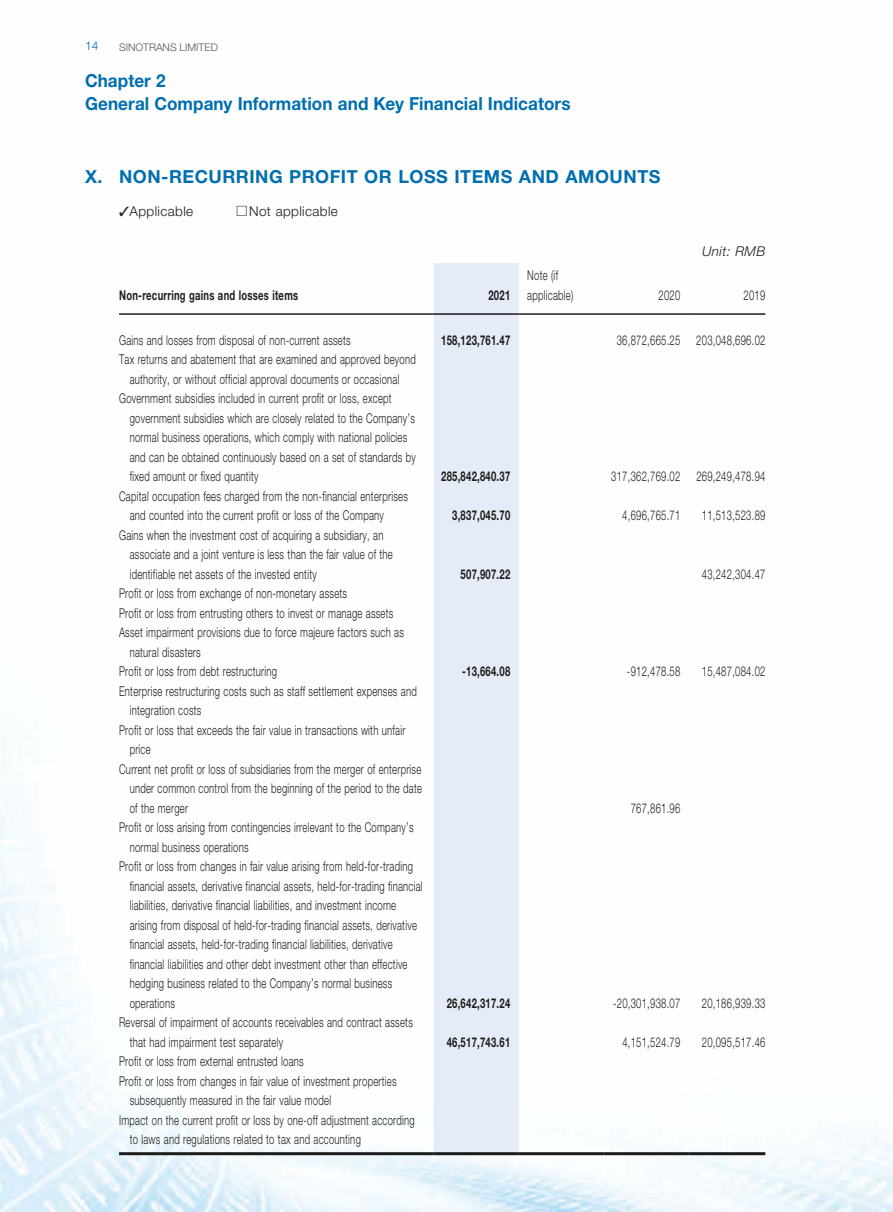
<style>
.page{position:relative;width:893px;height:1212px;background:#fff}
.page>*{position:absolute;margin:0;border:0;box-sizing:border-box;transform-origin:0 0}
.t1{font:700 18px/22.5px "Helvetica Neue LT Std";letter-spacing:.005em;color:#006eaf;scale:.95 1}
.t2{font:700 18px "Helvetica Neue LT Std";letter-spacing:.03em;color:#006eaf}
.t3{font:300 13.5px/19.5px "Helvetica Neue LT Std";letter-spacing:.03em;color:#1c1c1b;scale:.7 1}
.t4{font:700 13.5px "Helvetica Neue LT Std";letter-spacing:.03em;color:#1c1c1b;scale:.7 1}
.t5{font:300 13.5px "Helvetica Neue LT Std";letter-spacing:.03em;color:#1c1c1b}
.t6{font:italic 300 13.5px "Helvetica Neue LT Std";letter-spacing:.03em;color:#1c1c1b}
.t7{font:300 12px "Helvetica Neue LT Std";color:#006eaf}
.t8{font:300 10.5px "Helvetica Neue LT Std";color:#575756}
.s1{font-family:"M Hei HK"}
</style>
<div class="page">
<img style="left:0;top:313px;width:893px;height:899px">
<div style="left:434px;top:263px;width:85px;height:889px;background:#e5ecf7"></div>
<hr style="left:119px;top:313px;width:315px;height:2px;background:#1c1c1b">
<hr style="left:434px;top:313px;width:85px;height:2px;background:#1c1c1b">
<hr style="left:519px;top:313px;width:85px;height:2px;background:#1c1c1b">
<hr style="left:604px;top:313px;width:85px;height:2px;background:#1c1c1b">
<hr style="left:689px;top:313px;width:76px;height:2px;background:#1c1c1b">
<hr style="left:119px;top:1152px;width:315px;height:3px;background:#1c1c1b">
<hr style="left:434px;top:1152px;width:85px;height:3px;background:#1c1c1b">
<hr style="left:519px;top:1152px;width:85px;height:3px;background:#1c1c1b">
<hr style="left:604px;top:1152px;width:85px;height:3px;background:#1c1c1b">
<hr style="left:689px;top:1152px;width:76px;height:3px;background:#1c1c1b">
<p class="t7" style="left:85px;top:39px;width:15px">14</p>
<p class="t8" style="left:119px;top:40px;width:100px">SINOTRANS LIMITED</p>
<h1 class="t1" style="left:85px;top:69px;width:513px">Chapter 2<br>General Company Information and Key Financial Indicators</h1>
<h1 class="t2" style="left:85px;top:165px;width:577px">X. NON-RECURRING PROFIT OR LOSS ITEMS AND AMOUNTS</h1>
<p class="t5" style="left:119px;top:203px;width:76px">✓Applicable</p>
<p class="t5" style="left:235px;top:203px;width:104px"><span class="s1">□</span>Not applicable</p>
<p class="t6" style="left:702px;top:244px;width:65px">Unit: RMB</p>
<p class="t4" style="left:119px;top:287px;width:257px">Non-recurring gains and losses items</p>
<p class="t4" style="left:488px;top:287px;width:33px">2021</p>
<p class="t3" style="left:527px;top:265px;width:67px">Note (if applicable)</p>
<p class="t3" style="left:659px;top:285px;width:33px">2020</p>
<p class="t3" style="left:744px;top:285px;width:33px">2019</p>
<p class="t3" style="left:119px;top:330px;width:332px">Gains and losses from disposal of non-current assets</p>
<p class="t4" style="left:441px;top:332px;width:100px">158,123,761.47</p>
<p class="t3" style="left:617px;top:330px;width:214px">36,872,665.25 203,048,696.02</p>
<p class="t3" style="left:119px;top:349px;width:425px">Tax returns and abatement that are examined and approved beyond</p>
<p class="t3" style="left:130px;top:369px;width:387px">authority, or without official approval documents or occasional</p>
<p class="t3" style="left:119px;top:388px;width:391px">Government subsidies included in current profit or loss, except</p>
<p class="t3" style="left:130px;top:408px;width:409px">government subsidies which are closely related to the Company’s</p>
<p class="t3" style="left:130px;top:427px;width:398px">normal business operations, which comply with national policies</p>
<p class="t3" style="left:130px;top:447px;width:410px">and can be obtained continuously based on a set of standards by</p>
<p class="t3" style="left:130px;top:466px;width:185px">fixed amount or fixed quantity</p>
<p class="t4" style="left:441px;top:468px;width:100px">285,842,840.37</p>
<p class="t3" style="left:611px;top:466px;width:222px">317,362,769.02 269,249,478.94</p>
<p class="t3" style="left:130px;top:486px;width:399px;text-indent:-11px">Capital occupation fees charged from the non-financial enterprises and counted into the current profit or loss of the Company</p>
<p class="t4" style="left:452px;top:507px;width:84px">3,837,045.70</p>
<p class="t3" style="left:622px;top:505px;width:84px">4,696,765.71</p>
<p class="t3" style="left:702px;top:505px;width:92px">11,513,523.89</p>
<p class="t3" style="left:130px;top:525px;width:377px;text-indent:-11px">Gains when the investment cost of acquiring a subsidiary, an associate and a joint venture is less than the fair value of the identifiable net assets of the invested entity</p>
<p class="t4" style="left:461px;top:565px;width:72px">507,907.22</p>
<p class="t3" style="left:702px;top:564px;width:92px">43,242,304.47</p>
<p class="t3" style="left:119px;top:583px;width:327px">Profit or loss from exchange of non-monetary assets</p>
<p class="t3" style="left:119px;top:603px;width:393px">Profit or loss from entrusting others to invest or manage assets</p>
<p class="t3" style="left:119px;top:622px;width:409px">Asset impairment provisions due to force majeure factors such as</p>
<p class="t3" style="left:130px;top:642px;width:103px">natural disasters</p>
<p class="t3" style="left:119px;top:661px;width:227px">Profit or loss from debt restructuring</p>
<p class="t4" style="left:462px;top:663px;width:70px">-13,664.08</p>
<p class="t3" style="left:627px;top:661px;width:78px">-912,478.58</p>
<p class="t3" style="left:702px;top:661px;width:92px">15,487,084.02</p>
<p class="t3" style="left:119px;top:681px;width:427px">Enterprise restructuring costs such as staff settlement expenses and</p>
<p class="t3" style="left:130px;top:700px;width:104px">integration costs</p>
<p class="t3" style="left:119px;top:720px;width:411px">Profit or loss that exceeds the fair value in transactions with unfair</p>
<p class="t3" style="left:130px;top:739px;width:32px">price</p>
<p class="t3" style="left:119px;top:759px;width:433px">Current net profit or loss of subsidiaries from the merger of enterprise</p>
<p class="t3" style="left:130px;top:778px;width:419px">under common control from the beginning of the period to the date</p>
<p class="t3" style="left:130px;top:798px;width:85px">of the merger</p>
<p class="t3" style="left:631px;top:798px;width:72px">767,861.96</p>
<p class="t3" style="left:119px;top:817px;width:422px">Profit or loss arising from contingencies irrelevant to the Company’s</p>
<p class="t3" style="left:130px;top:837px;width:171px">normal business operations</p>
<p class="t3" style="left:119px;top:856px;width:421px">Profit or loss from changes in fair value arising from held-for-trading</p>
<p class="t3" style="left:130px;top:876px;width:420px">financial assets, derivative financial assets, held-for-trading financial</p>
<p class="t3" style="left:130px;top:895px;width:382px">liabilities, derivative financial liabilities, and investment income</p>
<p class="t3" style="left:130px;top:915px;width:412px">arising from disposal of held-for-trading financial assets, derivative</p>
<p class="t3" style="left:130px;top:934px;width:377px">financial assets, held-for-trading financial liabilities, derivative</p>
<p class="t3" style="left:130px;top:954px;width:398px">financial liabilities and other debt investment other than effective</p>
<p class="t3" style="left:130px;top:973px;width:377px">hedging business related to the Company’s normal business</p>
<p class="t3" style="left:130px;top:993px;width:66px">operations</p>
<p class="t4" style="left:447px;top:994px;width:92px">26,642,317.24</p>
<p class="t3" style="left:613px;top:993px;width:98px">-20,301,938.07</p>
<p class="t3" style="left:702px;top:993px;width:92px">20,186,939.33</p>
<p class="t3" style="left:130px;top:1012px;width:406px;text-indent:-11px">Reversal of impairment of accounts receivables and contract assets that had impairment test separately</p>
<p class="t4" style="left:447px;top:1033px;width:92px">46,517,743.61</p>
<p class="t3" style="left:622px;top:1032px;width:84px">4,151,524.79</p>
<p class="t3" style="left:702px;top:1032px;width:92px">20,095,517.46</p>
<p class="t3" style="left:119px;top:1051px;width:265px">Profit or loss from external entrusted loans</p>
<p class="t3" style="left:119px;top:1071px;width:398px">Profit or loss from changes in fair value of investment properties</p>
<p class="t3" style="left:130px;top:1090px;width:289px">subsequently measured in the fair value model</p>
<p class="t3" style="left:119px;top:1110px;width:424px">Impact on the current profit or loss by one-off adjustment according</p>
<p class="t3" style="left:130px;top:1129px;width:332px">to laws and regulations related to tax and accounting</p>
</div>
